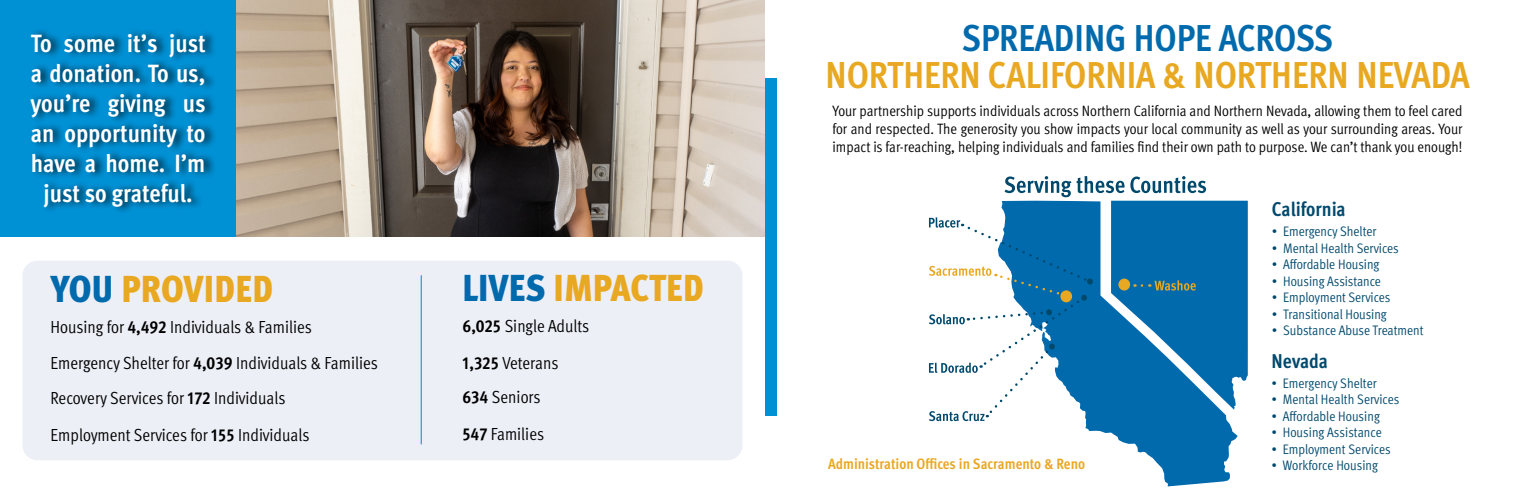
<style>
.page{position:relative;width:1530px;height:495px;background:#fff}
.page>*{position:absolute;margin:0;border:0;box-sizing:border-box;transform-origin:0 0}
.t1{font:700 condensed 37.5px "Meta Pro";color:#e9a822}
.t2{font:900 condensed 37.5px "Meta Pro";letter-spacing:.01em;color:#e9a822}
.t3{font:700 condensed 37.5px "Meta Pro";letter-spacing:-.005em;color:#016aad}
.t4{font:700 condensed 25px/30px "Meta Pro";color:#fff;text-align:center}
.t5{font:700 condensed 20px "Meta Pro";color:#00496d}
.t6{font:17.5px/37.1px "Meta Pro Cond Norm";color:#000}
.t7{font:15px/18px "Meta Pro Cond Norm";color:#000;text-align:justify}
.t8{font:700 condensed 15px "Meta Pro";color:#e9a822}
.t9{font:13.75px "Meta Pro Cond Norm";color:#00496d}
.s1{color:#016aad}
.s2{font-family:"Meta Pro";font-weight:700;font-stretch:condensed}
</style>
<div class="page">
<div style="left:22px;top:261px;width:720px;height:199px;background:#edeff7;border-radius:15px"></div>
<div style="left:0;top:0;width:236px;height:236px;background:#0090d4"></div>
<div style="left:30px;top:28px;width:187px;height:186px;background:#000;opacity:.75"></div>
<div style="left:765px;top:79px;width:11px;height:337px;background:#0090d4"></div>
<img style="left:236px;top:0;width:529px;height:236px">
<svg style="left:1085px;top:421px;width:153px;height:65px;fill:#016aad"></svg>
<svg style="left:929px;top:176px;width:319px;height:245px"></svg>
<hr style="left:421px;top:275px;width:1px;height:169px;background:#299fd5">
<h2 class="t4" style="left:31px;top:27px;width:176px">To some it’s just a donation. To us, you’re giving us an opportunity to have a home. I’m just so grateful.</h2>
<h1 class="t3" style="left:962px;top:9px;width:373px">SPREADING HOPE ACROSS</h1>
<h1 class="t1" style="left:826px;top:46px;width:646px">NORTHERN CALIFORNIA &amp; NORTHERN NEVADA</h1>
<p class="t7" style="left:832px;top:101px;width:632px">Your partnership supports individuals across Northern California and Northern Nevada, allowing them to feel cared for and respected. The generosity you show impacts your local community as well as your surrounding areas. Your impact is far-reaching, helping individuals and families find their own path to purpose. We can’t thank you enough!</p>
<h3 class="t5" style="left:1272px;top:194px;width:75px">California</h3>
<p class="t9" style="left:1272px;top:221px;width:106px">• Emergency Shelter</p>
<p class="t9" style="left:1272px;top:238px;width:128px">• Mental Health Services</p>
<p class="t9" style="left:1272px;top:254px;width:109px">• Affordable Housing</p>
<p class="t9" style="left:1272px;top:271px;width:111px">• Housing Assistance</p>
<p class="t9" style="left:1272px;top:287px;width:120px">• Employment Services</p>
<p class="t9" style="left:1272px;top:304px;width:116px">• Transitional Housing</p>
<p class="t9" style="left:1272px;top:320px;width:153px">• Substance Abuse Treatment</p>
<h1 class="t2" style="left:463px;top:258px;width:243px"><span class="s1">LIVES</span> IMPACTED</h1>
<p class="t6" style="left:462px;top:306px;width:129px"><span class="s2">6,025</span> Single Adults<br><span class="s2">1,325</span> Veterans</p>
<p class="t6" style="left:462px;top:377px;width:83px"><span class="s2">634</span> Seniors<br><span class="s2">547</span> Families</p>
<h1 class="t2" style="left:51px;top:260px;width:224px"><span class="s1">YOU</span> PROVIDED</h1>
<p class="t6" style="left:51px;top:307px;width:329px;line-height:36.6px">Housing for <span class="s2">4,492</span> Individuals &amp; Families<br>Emergency Shelter for <span class="s2">4,039</span> Individuals &amp; Families</p>
<p class="t6" style="left:51px;top:379px;width:236px">Recovery Services for <span class="s2">172</span> Individuals</p>
<h3 class="t5" style="left:1272px;top:346px;width:58px">Nevada</h3>
<p class="t9" style="left:1272px;top:373px;width:107px">• Emergency Shelter</p>
<p class="t9" style="left:1272px;top:390px;width:130px">• Mental Health Services</p>
<p class="t9" style="left:1272px;top:406px;width:110px">• Affordable Housing</p>
<p class="t9" style="left:1272px;top:423px;width:112px">• Housing Assistance</p>
<p class="t9" style="left:1272px;top:439px;width:121px">• Employment Services</p>
<p class="t9" style="left:1272px;top:456px;width:108px">• Workforce Housing</p>
<p class="t6" style="left:51px;top:415px;width:260px">Employment Services for <span class="s2">155</span> Individuals</p>
<p class="t8" style="left:828px;top:452px;width:258px">Administration Offices in Sacramento &amp; Reno</p>
</div>
